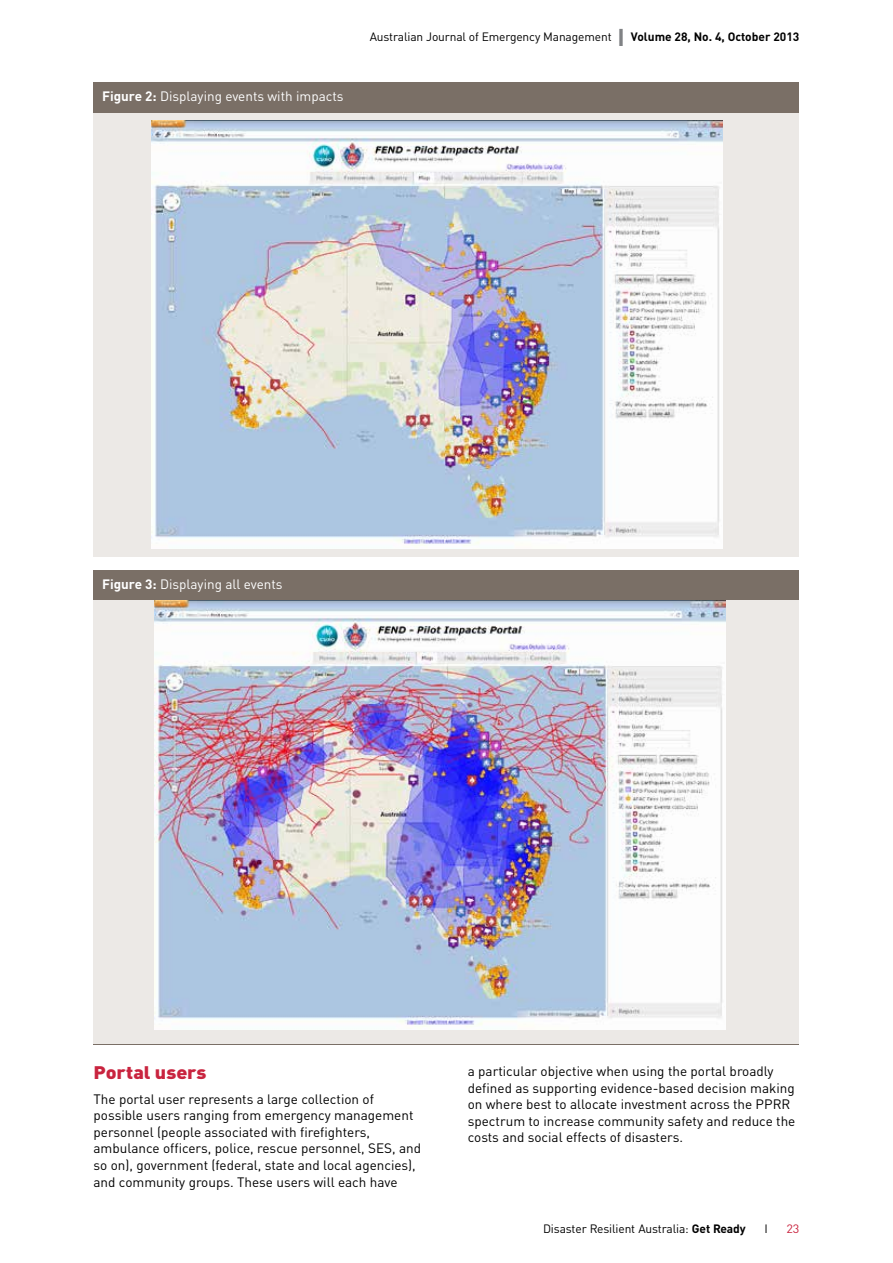
<style>
.page{position:relative;width:893px;height:1263px;background:#fff}
.page>*{position:absolute;margin:0;border:0;box-sizing:border-box;transform-origin:0 0}
.t1{font:900 18px "DINOT";letter-spacing:-.005em;color:#c9243f;scale:1.1 1}
.t2{font:13.5px/16.6px "DINOT";color:#000}
.t3{font:13.5px "DINOT";color:#fff}
.t4{font:12px "DINOT";letter-spacing:-.01em;color:#000}
.t5{font:12px "DINOT";color:#c9243f;scale:1.05 1}
.s1{font-weight:700}
.s2{font-weight:700;font-size:24px;color:#808285}
</style>
<div class="page">
<div style="left:94px;top:82px;width:705px;height:474px;background:#7a6f66"></div>
<div style="left:94px;top:113px;width:705px;height:443px;background:#ece9e6"></div>
<img style="left:152px;top:120px;width:571px;height:429px">
<div style="left:94px;top:570px;width:705px;height:474px;background:#7a6f66"></div>
<div style="left:94px;top:600px;width:705px;height:444px;background:#ece9e6"></div>
<img style="left:154px;top:600px;width:572px;height:429px">
<p class="t3" style="left:102px;top:88px;width:243px"><span class="s1">Figure 2:</span> Displaying events with impacts</p>
<p class="t4" style="left:370px;top:29px;width:431px">Australian Journal of Emergency Management <span class="s2">I</span> <span class="s1">Volume 28, No. 4, October 2013</span></p>
<p class="t3" style="left:102px;top:576px;width:182px"><span class="s1">Figure 3:</span> Displaying all events</p>
<p class="t1" style="left:94px;top:1061px;width:104px">Portal users</p>
<p class="t2" style="left:94px;top:1090px;width:329px">The portal user represents a large collection of possible users ranging from emergency management personnel (people associated with firefighters, ambulance officers, police, rescue personnel, SES, and so on), government (federal, state and local agencies), and community groups. These users will each have</p>
<p class="t2" style="left:468px;top:1062px;width:329px">a particular objective when using the portal broadly defined as supporting evidence-based decision making on where best to allocate investment across the PPRR spectrum to increase community safety and reduce the costs and social effects of disasters.</p>
<p class="t4" style="left:543px;top:1221px;width:204px">Disaster Resilient Australia: <span class="s1">Get Ready</span></p>
<p class="t4" style="left:765px;top:1221px;width:5px">I</p>
<p class="t5" style="left:786px;top:1221px;width:14px">23</p>
</div>
